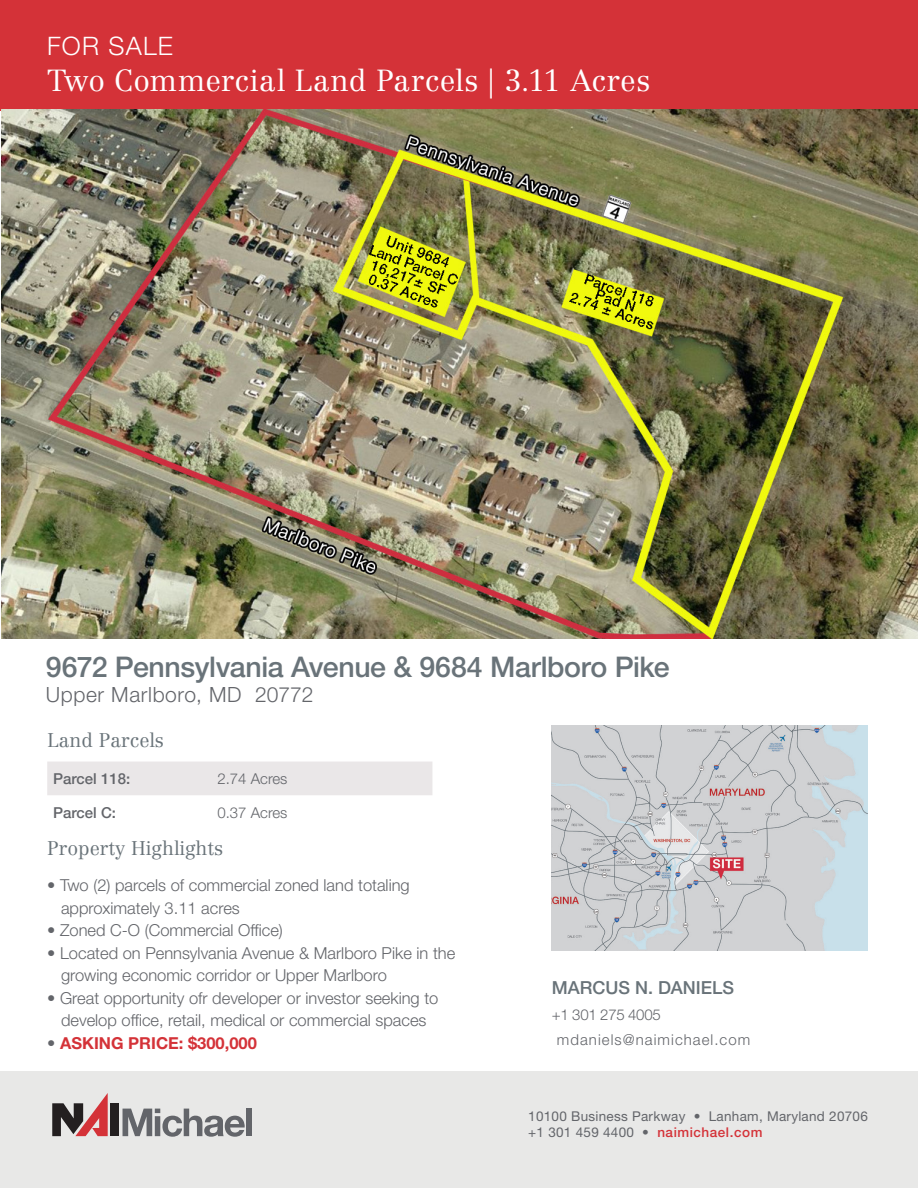
<style>
.page{position:relative;width:918px;height:1188px;background:#fff}
.page>*{position:absolute;margin:0;border:0;box-sizing:border-box;transform-origin:0 0}
.t1{font:300 30px "Centennial LT Std";letter-spacing:.01em;color:#fff}
.t2{font:500 28.5px "Helvetica Neue LT Std";letter-spacing:-.015em;color:#697379}
.t3{font:300 25.5px "Helvetica Neue LT Std";letter-spacing:.045em;color:#fff}
.t4{font:300 21px "Helvetica Neue LT Std";letter-spacing:.025em;color:#63656a}
.t5{font:300 19.5px "Centennial LT Std";color:#697379}
.t6{font:500 18px "Helvetica Neue LT Std";color:#697379}
.t7{font:300 16.5px "Helvetica Neue LT Std";color:#63656a}
.t8{font:700 16.5px "Helvetica Neue LT Std";color:#d43238}
.t9{font:300 15px "Helvetica Neue LT Std";letter-spacing:.07em;color:#63656a}
.t10{font:500 15px "Helvetica Neue LT";color:#63656a}
.t11{font:300 15px "Helvetica Neue LT Std";letter-spacing:-.02em;color:#63656a}
.t12{font:13.5px "Helvetica Neue LT Std";letter-spacing:.02em;color:#63656a}
.t13{font:500 13.5px "Helvetica Neue LT Std";letter-spacing:.04em;color:#d43238}
.s1{font-weight:300;color:#63656a}
.s2{font-weight:400;color:#63656a}
</style>
<div class="page">
<div style="left:0;top:0;width:918px;height:111px;background:#d43238"></div>
<img style="left:1px;top:110px;width:917px;height:529px">
<div style="left:0;top:1071px;width:918px;height:117px;background:#e8e8e7"></div>
<div style="left:111px;top:1103px;width:8px;height:33px;background:#231f20"></div>
<svg style="left:52px;top:1093px;width:56px;height:43px"></svg>
<svg style="left:123px;top:1109px;width:122px;height:28px"></svg>
<div style="left:246px;top:1109px;width:6px;height:27px;background:#63656a"></div>
<div style="left:47px;top:762px;width:385px;height:33px;background:#eae7e8"></div>
<img style="left:552px;top:725px;width:315px;height:226px">
<p class="t3" style="left:47px;top:30px;width:127px">FOR SALE</p>
<p class="t1" style="left:47px;top:63px;width:605px">Two Commercial Land Parcels | 3.11 Acres</p>
<p class="t2" style="left:46px;top:650px;width:625px">9672 Pennsylvania Avenue &amp; 9684 Marlboro Pike</p>
<p class="t4" style="left:46px;top:682px;width:269px">Upper Marlboro, MD 20772</p>
<p class="t5" style="left:47px;top:728px;width:118px">Land Parcels</p>
<p class="t10" style="left:53px;top:769px;width:79px">Parcel 118:</p>
<p class="t9" style="left:217px;top:769px;width:72px">2.74 Acres</p>
<p class="t10" style="left:53px;top:803px;width:64px">Parcel C:</p>
<p class="t9" style="left:217px;top:803px;width:72px">0.37 Acres</p>
<p class="t5" style="left:47px;top:837px;width:177px">Property Highlights</p>
<p class="t7" style="left:47px;top:875px;width:364px">• Two (2) parcels of commercial zoned land totaling</p>
<p class="t7" style="left:61px;top:898px;width:180px">approximately 3.11 acres</p>
<p class="t7" style="left:47px;top:920px;width:237px">• Zoned C-O (Commercial Office)</p>
<p class="t7" style="left:47px;top:943px;width:410px">• Located on Pennsylvania Avenue &amp; Marlboro Pike in the</p>
<p class="t7" style="left:61px;top:965px;width:327px">growing economic corridor or Upper Marlboro</p>
<p class="t7" style="left:47px;top:988px;width:393px">• Great opportunity ofr developer or investor seeking to</p>
<p class="t7" style="left:61px;top:1010px;width:367px">develop office, retail, medical or commercial spaces</p>
<p class="t8" style="left:47px;top:1033px;width:211px"><span class="s1">•</span> ASKING PRICE: $300,000</p>
<p class="t6" style="left:552px;top:977px;width:184px">MARCUS N. DANIELS</p>
<p class="t11" style="left:552px;top:1005px;width:111px">+1 301 275 4005</p>
<p class="t9" style="left:557px;top:1031px;width:195px">mdaniels@naimichael.com</p>
<p class="t12" style="left:528px;top:1108px;width:341px">10100 Business Parkway • Lanham, Maryland 20706</p>
<p class="t13" style="left:528px;top:1124px;width:236px"><span class="s2">+1 301 459 4400 •</span> naimichael.com</p>
</div>
